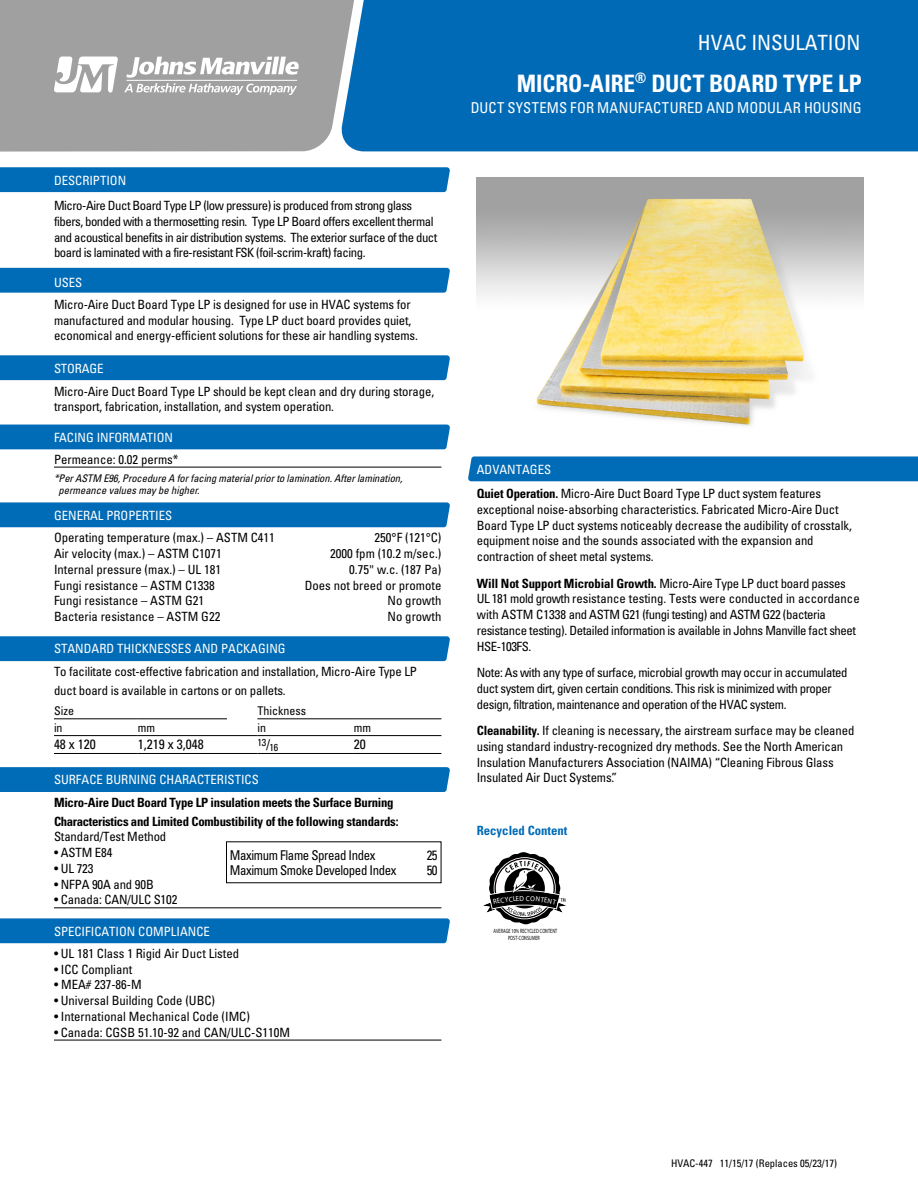
<style>
.page{position:relative;width:918px;height:1188px;background:#fff}
.page>*{position:absolute;margin:0;border:0;box-sizing:border-box;transform-origin:0 0}
.t1{font:700 condensed 24px "Univers LT Std";letter-spacing:-.005em;color:#fff}
.t2{font:condensed 21px "Univers LT Std";letter-spacing:-.005em;color:#fff}
.t3{font:condensed 15px "Univers LT Std";letter-spacing:.01em;color:#fff}
.t4{font:condensed 13.5px "Univers LT Std";letter-spacing:-.03em;color:#000;scale:.95 1}
.t5{font:condensed 13.5px "Univers LT Std";letter-spacing:-.03em;color:#000}
.t6{font:condensed 12.75px/15.8px "Univers LT Std";letter-spacing:-.01em;color:#000}
.t7{font:condensed 12.75px/15.8px "Univers LT Std";letter-spacing:-.03em;color:#000}
.t8{font:condensed 12.75px/15.8px "Univers LT Std";letter-spacing:-.035em;color:#000}
.t9{font:condensed 12.75px "Univers LT Std";color:#fff}
.t10{font:700 condensed 12.75px/18.8px "Univers LT Std";letter-spacing:-.02em;color:#000}
.t11{font:700 condensed 12.75px "Univers LT Std";color:#006bb6}
.t12{font:condensed 12px "Univers LT Std";color:#000}
.t13{font:italic condensed 10.5px/12px "Univers LT Std";letter-spacing:-.005em;color:#000}
.t14{font:condensed 10.5px "Univers LT Std";color:#000}
.t15{font:condensed 10.2px "Univers LT Std";color:#000}
.t16{font:600 6.15px/7.1px "Open Sans";letter-spacing:.01em;color:#000;text-align:center;scale:.69 1}
.s1{font-stretch:normal}
.s2{font-size:13.5px}
.s3{color:#fff}
.s4{font-weight:700}
</style>
<div class="page">
<div style="left:0;top:167px;width:450px;height:25px;background:#006bb6"></div>
<div style="left:0;top:268px;width:450px;height:25px;background:#006bb6"></div>
<div style="left:0;top:355px;width:450px;height:25px;background:#006bb6"></div>
<div style="left:0;top:425px;width:450px;height:24px;background:#006bb6"></div>
<div style="left:0;top:502px;width:450px;height:25px;background:#006bb6"></div>
<div style="left:0;top:636px;width:450px;height:25px;background:#006bb6"></div>
<div style="left:0;top:767px;width:450px;height:25px;background:#006bb6"></div>
<div style="left:0;top:918px;width:450px;height:25px;background:#006bb6"></div>
<div style="left:468px;top:456px;width:450px;height:25px;background:#006bb6"></div>
<img style="left:477px;top:177px;width:387px;height:249px">
<hr style="left:54px;top:467px;width:387px;height:1px;background:#000">
<hr style="left:54px;top:907px;width:387px;height:1px;background:#000">
<hr style="left:54px;top:1040px;width:387px;height:1px;background:#000">
<hr style="left:54px;top:718px;width:84px;height:1px;background:#000">
<hr style="left:138px;top:718px;width:89px;height:1px;background:#000">
<hr style="left:257px;top:718px;width:97px;height:1px;background:#000">
<hr style="left:354px;top:718px;width:87px;height:1px;background:#000">
<hr style="left:54px;top:735px;width:84px;height:1px;background:#000">
<hr style="left:138px;top:735px;width:89px;height:1px;background:#000">
<hr style="left:227px;top:735px;width:30px;height:1px;background:#000">
<hr style="left:257px;top:735px;width:97px;height:1px;background:#000">
<hr style="left:354px;top:735px;width:87px;height:1px;background:#000">
<hr style="left:54px;top:753px;width:84px;height:1px;background:#000">
<hr style="left:138px;top:753px;width:89px;height:1px;background:#000">
<hr style="left:227px;top:753px;width:30px;height:1px;background:#000">
<hr style="left:257px;top:753px;width:97px;height:1px;background:#000">
<hr style="left:354px;top:753px;width:87px;height:1px;background:#000">
<div style="left:357px;top:0;width:561px;height:151px;background:#006ab7"></div>
<div style="left:0;top:0;width:357px;height:152px;background:#a0a0a0"></div>
<svg style="left:54px;top:57px;width:64px;height:36px"></svg>
<svg style="left:124px;top:57px;width:175px;height:38px"></svg>
<hr style="left:127px;top:80px;width:170px;height:1px;background:#fff">
<svg style="left:483px;top:852px;width:83px;height:73px"></svg>
<p class="t9" style="left:54px;top:172px;width:74px">DESCRIPTION</p>
<p class="t8" style="left:54px;top:198px;width:385px">Micro-Aire Duct Board Type LP (low pressure) is produced from strong glass fibers, bonded with a thermosetting resin. Type LP Board offers excellent thermal and acoustical benefits in air distribution systems. The exterior surface of the duct board is laminated with a fire-resistant FSK (foil-scrim-kraft) facing.</p>
<p class="t9" style="left:54px;top:274px;width:30px">USES</p>
<p class="t6" style="left:54px;top:296px;width:366px">Micro-Aire Duct Board Type LP is designed for use in HVAC systems for manufactured and modular housing. Type LP duct board provides quiet, economical and energy-efficient solutions for these air handling systems.</p>
<p class="t9" style="left:54px;top:361px;width:51px">STORAGE</p>
<p class="t6" style="left:54px;top:383px;width:382px">Micro-Aire Duct Board Type LP should be kept clean and dry during storage, transport, fabrication, installation, and system operation.</p>
<p class="t9" style="left:54px;top:430px;width:121px">FACING INFORMATION</p>
<p class="t6" style="left:54px;top:452px;width:126px">Permeance: 0.02 perms*</p>
<p class="t13" style="left:59px;top:472px;width:345px;text-indent:-5px">*Per ASTM E96, Procedure A for facing material prior to lamination. After lamination, permeance values may be higher.</p>
<p class="t9" style="left:54px;top:508px;width:120px">GENERAL PROPERTIES</p>
<p class="t6" style="left:54px;top:530px;width:222px">Operating temperature (max.) – ASTM C411</p>
<p class="t6" style="left:375px;top:530px;width:68px">250°F (121°C)</p>
<p class="t6" style="left:54px;top:546px;width:169px">Air velocity (max.) – ASTM C1071</p>
<p class="t6" style="left:330px;top:546px;width:113px">2000 fpm (10.2 m/sec.)</p>
<p class="t6" style="left:54px;top:561px;width:169px">Internal pressure (max.) – UL 181</p>
<p class="t6" style="left:349px;top:561px;width:94px">0.75<span class="s1">"</span> w.c. (187 Pa)</p>
<p class="t6" style="left:54px;top:577px;width:162px">Fungi resistance – ASTM C1338</p>
<p class="t6" style="left:305px;top:577px;width:138px">Does not breed or promote</p>
<p class="t6" style="left:54px;top:593px;width:152px">Fungi resistance – ASTM G21</p>
<p class="t6" style="left:388px;top:593px;width:55px">No growth</p>
<p class="t6" style="left:54px;top:609px;width:168px">Bacteria resistance – ASTM G22</p>
<p class="t6" style="left:388px;top:609px;width:55px">No growth</p>
<p class="t9" style="left:54px;top:641px;width:233px">STANDARD THICKNESSES AND PACKAGING</p>
<p class="t6" style="left:54px;top:662px;width:365px;line-height:18.8px">To facilitate cost-effective fabrication and installation, Micro-Aire Type LP duct board is available in cartons or on pallets.</p>
<p class="t12" style="left:54px;top:703px;width:22px">Size</p>
<p class="t12" style="left:257px;top:703px;width:50px">Thickness</p>
<p class="t12" style="left:54px;top:720px;width:10px">in</p>
<p class="t12" style="left:138px;top:720px;width:19px">mm</p>
<p class="t12" style="left:257px;top:720px;width:10px">in</p>
<p class="t12" style="left:354px;top:720px;width:19px">mm</p>
<p class="t5" style="left:54px;top:736px;width:43px">48 x 120</p>
<p class="t5" style="left:138px;top:736px;width:67px">1,219 x 3,048</p>
<p class="t15" style="left:257px;top:739px;width:23px">13<span class="s2">/</span>16</p>
<p class="t5" style="left:354px;top:736px;width:13px">20</p>
<p class="t9" style="left:54px;top:772px;width:206px">SURFACE BURNING CHARACTERISTICS</p>
<p class="t10" style="left:54px;top:793px;width:346px">Micro-Aire Duct Board Type LP insulation meets the Surface Burning<br>Characteristics and Limited Combustibility of the following standards:</p>
<p class="t6" style="left:54px;top:829px;width:114px">Standard/Test Method</p>
<p class="t6" style="left:54px;top:845px;width:60px">• ASTM E84</p>
<p class="t6" style="left:54px;top:860px;width:41px">• UL 723</p>
<p class="t6" style="left:54px;top:876px;width:101px">• NFPA 90A and 90B</p>
<p class="t6" style="left:54px;top:892px;width:125px">• Canada: CAN/ULC S102</p>
<p class="t9" style="left:54px;top:923px;width:157px">SPECIFICATION COMPLIANCE</p>
<p class="t6" style="left:54px;top:945px;width:187px">• UL 181 Class 1 Rigid Air Duct Listed</p>
<p class="t6" style="left:54px;top:961px;width:80px">• ICC Compliant</p>
<p class="t6" style="left:54px;top:977px;width:89px">• MEA# 237-86-M</p>
<p class="t6" style="left:54px;top:993px;width:163px">• Universal Building Code (UBC)</p>
<p class="t6" style="left:54px;top:1008px;width:197px">• International Mechanical Code (IMC)</p>
<p class="t6" style="left:54px;top:1024px;width:238px">• Canada: CGSB 51.10-92 and CAN/ULC-S110M</p>
<p class="t4" style="left:230px;top:846px;width:155px">Maximum Flame Spread Index</p>
<p class="t4" style="left:427px;top:846px;width:13px">25</p>
<p class="t4" style="left:230px;top:861px;width:177px">Maximum Smoke Developed Index</p>
<p class="t4" style="left:427px;top:861px;width:13px">50</p>
<h2 class="t2" style="left:698px;top:30px;width:164px">HVAC INSULATION</h2>
<h1 class="t1" style="left:517px;top:68px;width:346px">MICRO-AIRE<sup>®</sup> DUCT BOARD TYPE LP</h1>
<p class="t3" style="left:471px;top:98px;width:392px">DUCT SYSTEMS FOR MANUFACTURED AND MODULAR HOUSING</p>
<p class="t6" style="left:477px;top:457px;width:346px;line-height:24.5px"><span class="s3">ADVANTAGES<br></span><span class="s4">Quiet Operation.</span> Micro-Aire Duct Board Type LP duct system features</p>
<p class="t6" style="left:477px;top:501px;width:377px">exceptional noise-absorbing characteristics. Fabricated Micro-Aire Duct Board Type LP duct systems noticeably decrease the audibility of crosstalk, equipment noise and the sounds associated with the expansion and contraction of sheet metal systems.</p>
<p class="t7" style="left:477px;top:575px;width:384px"><span class="s4">Will Not Support Microbial Growth.</span> Micro-Aire Type LP duct board passes UL 181 mold growth resistance testing. Tests were conducted in accordance with ASTM C1338 and ASTM G21 (fungi testing) and ASTM G22 (bacteria resistance testing). Detailed information is available in Johns Manville fact sheet HSE-103FS.</p>
<p class="t7" style="left:477px;top:664px;width:372px">Note: As with any type of surface, microbial growth may occur in accumulated duct system dirt, given certain conditions. This risk is minimized with proper design, filtration, maintenance and operation of the HVAC system.</p>
<p class="t6" style="left:477px;top:723px;width:379px"><span class="s4">Cleanability.</span> If cleaning is necessary, the airstream surface may be cleaned using standard industry-recognized dry methods. See the North American Insulation Manufacturers Association (NAIMA) “Cleaning Fibrous Glass Insulated Air Duct Systems”.</p>
<p class="t11" style="left:477px;top:822px;width:92px">Recycled Content</p>
<p class="t16" style="left:494px;top:927px;width:94px">AVERAGE 10% RECYCLED CONTENT<br>POST-CONSUMER</p>
<p class="t14" style="left:671px;top:1157px;width:167px">HVAC-447 11/15/17 (Replaces 05/23/17)</p>
</div>
